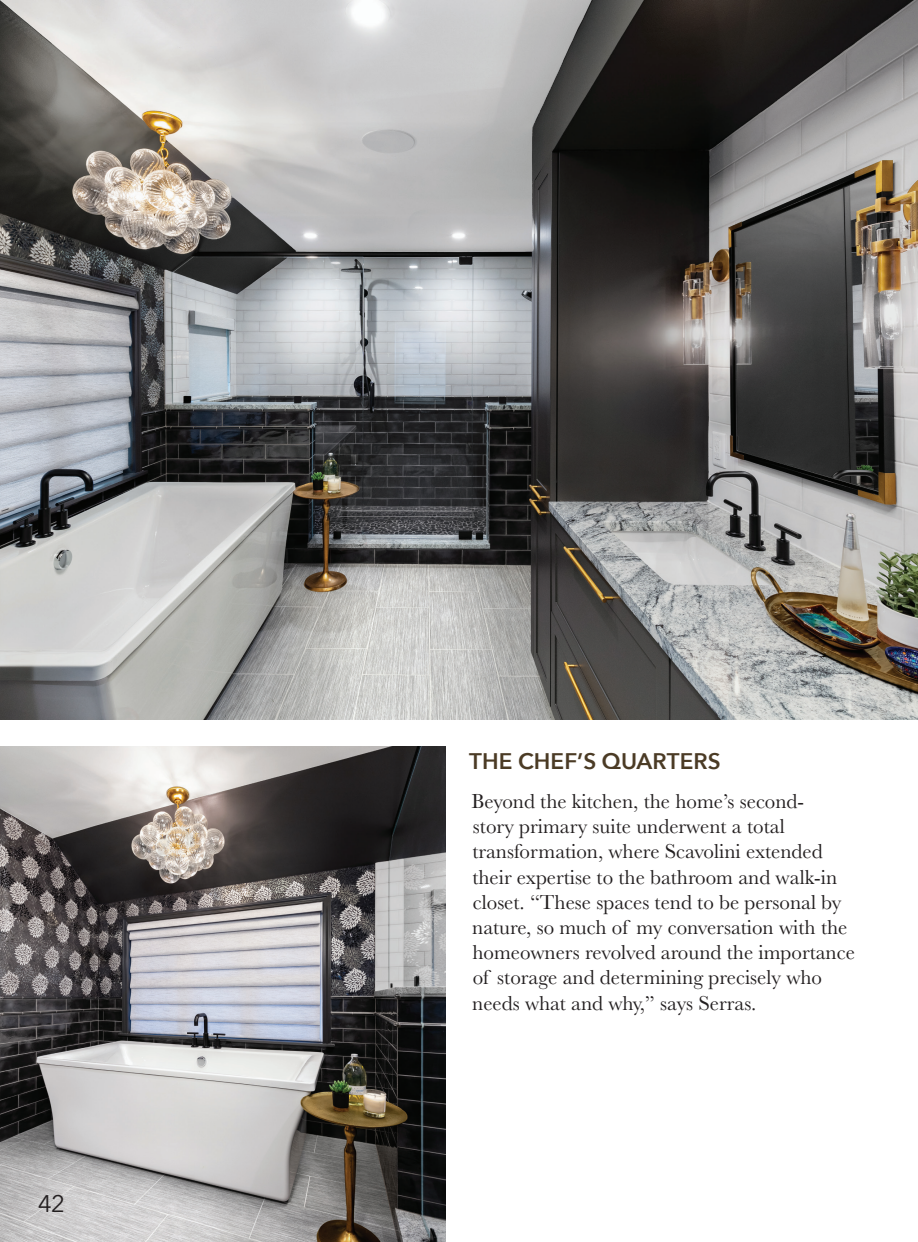
<style>
.page{position:relative;width:918px;height:1242px;background:#fff}
.page>*{position:absolute;margin:0;border:0;box-sizing:border-box;transform-origin:0 0}
.t1{font:24px "Avenir Next";color:#231f20}
.t2{font:600 22.5px "Avenir Next";color:#4b3b25}
.t3{font:21px/25.2px "Baskerville";color:#231f20}
</style>
<div class="page">
<img style="left:0;top:747px;width:446px;height:495px">
<img style="left:0;top:0;width:918px;height:720px">
<p class="t1" style="left:38px;top:1183px;width:29px">42</p>
<p class="t2" style="left:469px;top:742px;width:253px">THE CHEF’S QUARTERS</p>
<p class="t3" style="left:472px;top:789px;width:385px">Beyond the kitchen, the home’s second-<br>story primary suite underwent a total transformation, where Scavolini extended their expertise to the bathroom and walk-in closet. “These spaces tend to be personal by nature, so much of my conversation with the homeowners revolved around the importance of storage and determining precisely who needs what and why,” says Serras.</p>
</div>
